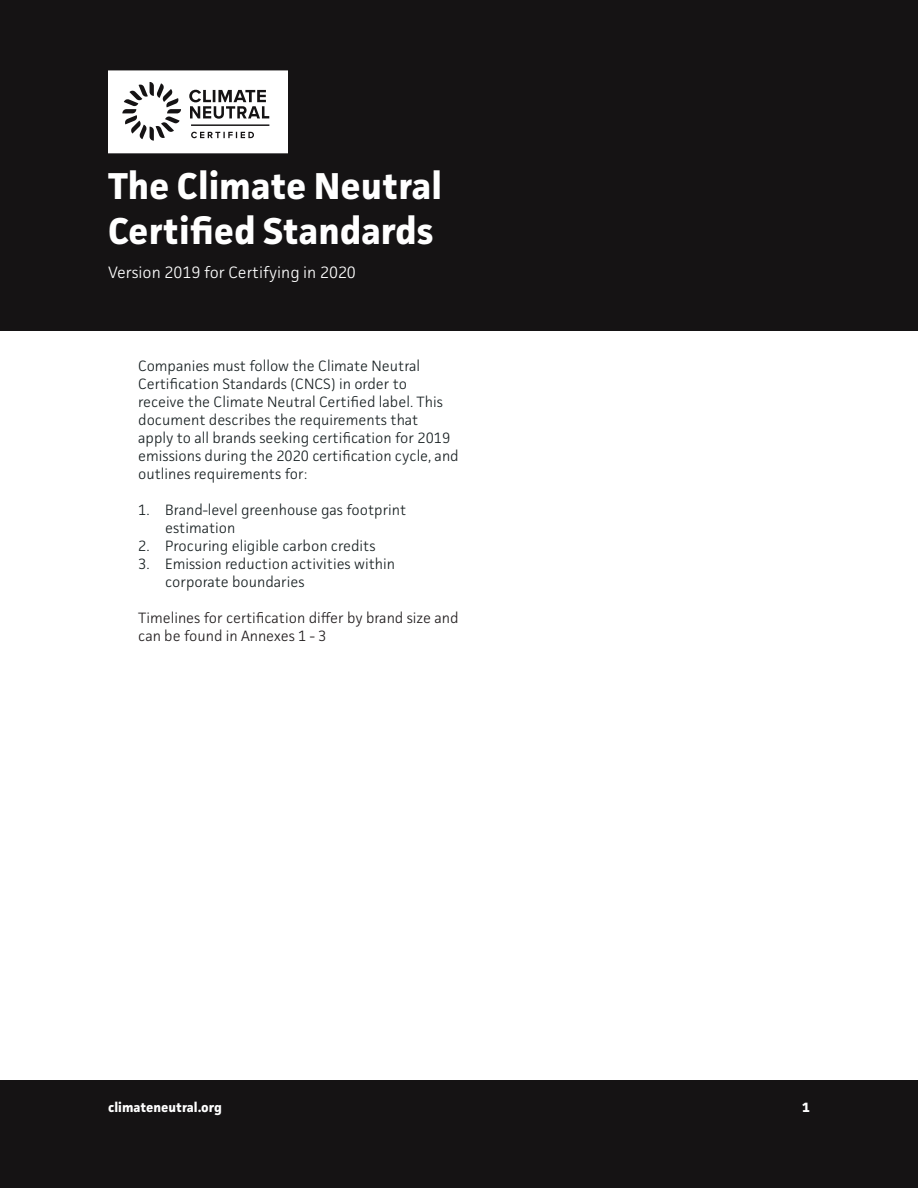
<style>
.page{position:relative;width:918px;height:1188px;background:#fff}
.page>*{position:absolute;margin:0;border:0;box-sizing:border-box;transform-origin:0 0}
.t1{font:700 37.5px "Facit";color:#fff}
.t2{font:300 16.5px "Facit";color:#fff}
.t3{font:300 15px/18px "Facit";color:#1a2224}
.t4{font:300 15px/18px "Facit";color:#231f20}
.t5{font:700 13.5px "Facit";color:#fff}
</style>
<div class="page">
<div style="left:0;top:0;width:918px;height:330px;background:#151314"></div>
<div style="left:0;top:1080px;width:918px;height:108px;background:#151314"></div>
<svg style="left:108px;top:70px;width:180px;height:83px;background:#ddd"></svg>
<p class="t1" style="left:108px;top:163px;width:336px">The Climate Neutral</p>
<p class="t1" style="left:108px;top:208px;width:327px">Certified Standards</p>
<p class="t2" style="left:108px;top:262px;width:249px">Version 2019 for Certifying in 2020</p>
<p class="t3" style="left:138px;top:357px;width:322px">Companies must follow the Climate Neutral Certification Standards (CNCS) in order to<br>receive the Climate Neutral Certified label. This document describes the requirements that<br>apply to all brands seeking certification for 2019 emissions during the 2020 certification cycle, and outlines requirements for:</p>
<p class="t3" style="left:165px;top:501px;width:243px;text-indent:-27px">1. Brand-level greenhouse gas footprint estimation</p>
<p class="t3" style="left:138px;top:537px;width:239px">2. Procuring eligible carbon credits</p>
<p class="t3" style="left:165px;top:555px;width:231px;text-indent:-27px">3. Emission reduction activities within corporate boundaries</p>
<p class="t4" style="left:138px;top:609px;width:322px">Timelines for certification differ by brand size and can be found in Annexes 1 - 3</p>
<p class="t5" style="left:108px;top:1099px;width:115px">climateneutral.org</p>
<p class="t5" style="left:802px;top:1099px;width:9px">1</p>
</div>
